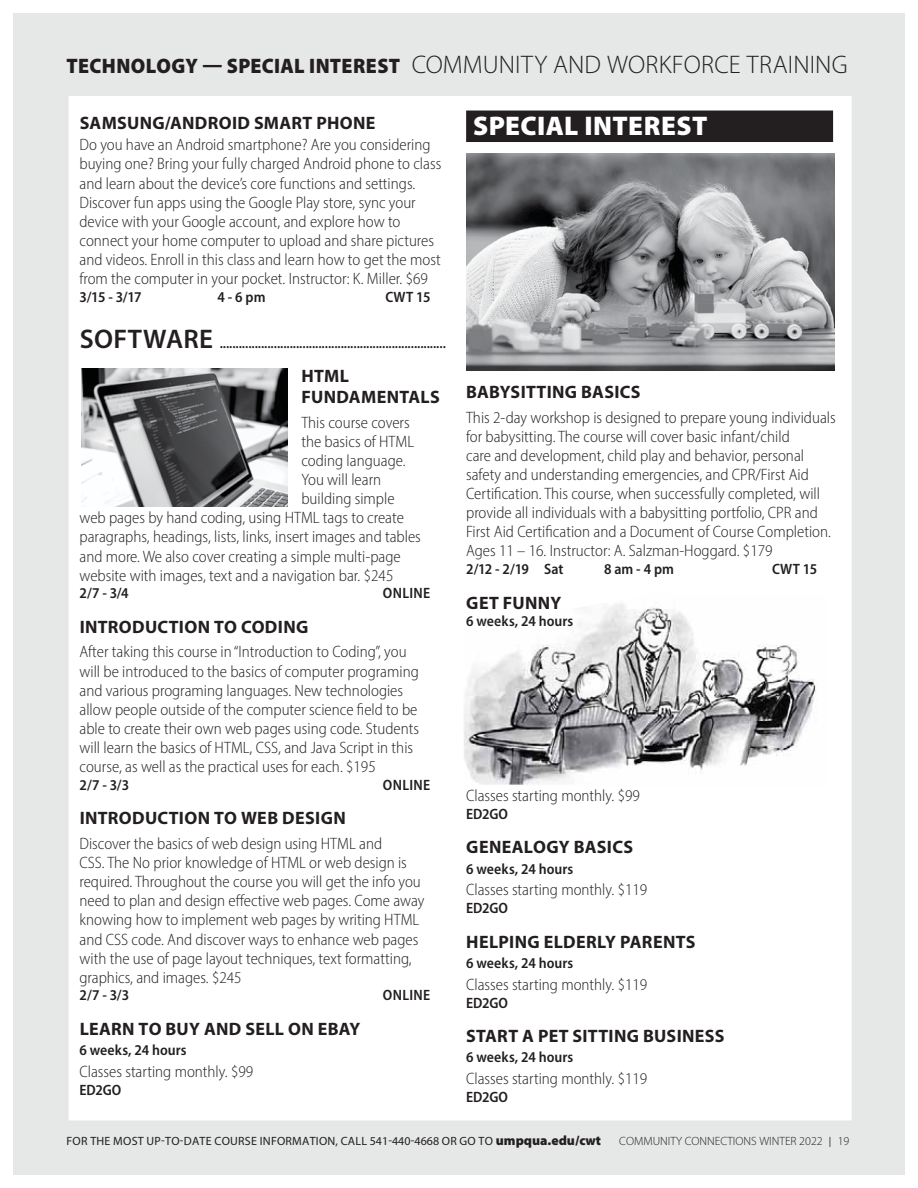
<style>
.page{position:relative;width:918px;height:1188px;background:#fff}
.page>*{position:absolute;margin:0;border:0;box-sizing:border-box;transform-origin:0 0}
.t1{font:900 27px "Myriad Pro";letter-spacing:.01em;color:#fff}
.t2{font:300 25.5px "Myriad Pro";letter-spacing:.005em;color:#231f20}
.t3{font:700 18px/21px "Myriad Pro";letter-spacing:.02em;color:#231f20}
.t4{font:300 semi-condensed 16.5px/19px "Myriad Pro";color:#231f20}
.t5{font:600 semi-condensed 15px "Myriad Pro";letter-spacing:.005em;color:#231f20}
.t6{font:600 13.5px "Myriad Pro";color:#231f20}
.t7{font:12px "Myriad Pro";letter-spacing:.02em;color:#231f20}
.t8{font:300 12px "Myriad Pro";color:#231f20}
.s1{font-weight:900;font-size:21px}
.s2{font-size:27px}
.s3{font-weight:900;font-size:13.5px}
.s4{font-size:15px}
</style>
<div class="page">
<div style="left:14px;top:14px;width:891px;height:1161px;background:#e6e7e7"></div>
<div style="left:69px;top:97px;width:782px;height:1023px;background:#fff"></div>
<div style="left:466px;top:111px;width:367px;height:31px;background:#231f20"></div>
<img style="left:466px;top:154px;width:368px;height:216px">
<img style="left:464px;top:603px;width:353px;height:182px">
<img style="left:467px;top:616px;width:106px;height:12px">
<img style="left:82px;top:369px;width:206px;height:138px">
<h2 class="t2" style="left:67px;top:55px;width:783px"><span class="s1">TECHNOLOGY — SPECIAL INTEREST</span> COMMUNITY AND WORKFORCE TRAINING</h2>
<p class="t3" style="left:80px;top:113px;width:297px">SAMSUNG/ANDROID SMART PHONE</p>
<p class="t4" style="left:80px;top:136px;width:363px">Do you have an Android smartphone? Are you considering buying one? Bring your fully charged Android phone to class and learn about the device’s core functions and settings.<br>Discover fun apps using the Google Play store, sync your device with your Google account, and explore how to connect your home computer to upload and share pictures and videos. Enroll in this class and learn how to get the most from the computer in your pocket. Instructor: K. Miller. $69</p>
<p class="t5" style="left:80px;top:291px;width:64px">3/15 - 3/17</p>
<p class="t5" style="left:218px;top:291px;width:50px">4 - 6 pm</p>
<p class="t5" style="left:385px;top:291px;width:47px">CWT 15</p>
<p class="t6" style="left:80px;top:338px;width:368px"><span class="s2">SOFTWARE</span> .......................................................................</p>
<p class="t3" style="left:302px;top:367px;width:140px">HTML<br>FUNDAMENTALS</p>
<p class="t4" style="left:301px;top:414px;width:110px">This course covers</p>
<p class="t4" style="left:301px;top:433px;width:114px">the basics of HTML</p>
<p class="t4" style="left:301px;top:452px;width:106px">coding language.</p>
<p class="t4" style="left:301px;top:471px;width:81px">You will learn</p>
<p class="t4" style="left:301px;top:490px;width:95px">building simple</p>
<p class="t4" style="left:80px;top:509px;width:326px">web pages by hand coding, using HTML tags to create</p>
<p class="t4" style="left:80px;top:529px;width:343px">paragraphs, headings, lists, links, insert images and tables</p>
<p class="t4" style="left:80px;top:548px;width:323px">and more. We also cover creating a simple multi-page</p>
<p class="t4" style="left:80px;top:567px;width:315px">website with images, text and a navigation bar. $245</p>
<p class="t5" style="left:80px;top:588px;width:51px">2/7 - 3/4</p>
<p class="t5" style="left:383px;top:588px;width:49px">ONLINE</p>
<p class="t3" style="left:80px;top:618px;width:230px">INTRODUCTION TO CODING</p>
<p class="t4" style="left:80px;top:643px;width:341px">After taking this course in “Introduction to Coding”, you will be introduced to the basics of computer programing and various programing languages. New technologies allow people outside of the computer science field to be able to create their own web pages using code. Students will learn the basics of HTML, CSS, and Java Script in this course, as well as the practical uses for each. $195</p>
<p class="t5" style="left:80px;top:779px;width:51px">2/7 - 3/3</p>
<p class="t5" style="left:383px;top:779px;width:49px">ONLINE</p>
<p class="t3" style="left:80px;top:809px;width:268px">INTRODUCTION TO WEB DESIGN</p>
<p class="t4" style="left:80px;top:835px;width:347px">Discover the basics of web design using HTML and<br>CSS. The No prior knowledge of HTML or web design is required. Throughout the course you will get the info you need to plan and design effective web pages. Come away knowing how to implement web pages by writing HTML and CSS code. And discover ways to enhance web pages with the use of page layout techniques, text formatting, graphics, and images. $245</p>
<p class="t5" style="left:80px;top:990px;width:51px">2/7 - 3/3</p>
<p class="t5" style="left:383px;top:990px;width:49px">ONLINE</p>
<p class="t3" style="left:80px;top:1020px;width:282px">LEARN TO BUY AND SELL ON EBAY</p>
<p class="t5" style="left:80px;top:1045px;width:109px">6 weeks, 24 hours</p>
<p class="t4" style="left:80px;top:1063px;width:175px">Classes starting monthly. $99</p>
<p class="t5" style="left:80px;top:1084px;width:43px">ED2GO</p>
<h1 class="t1" style="left:473px;top:116px;width:236px">SPECIAL INTEREST</h1>
<p class="t3" style="left:466px;top:383px;width:176px">BABYSITTING BASICS</p>
<p class="t4" style="left:466px;top:409px;width:371px">This 2-day workshop is designed to prepare young individuals for babysitting. The course will cover basic infant/child<br>care and development, child play and behavior, personal safety and understanding emergencies, and CPR/First Aid Certification. This course, when successfully completed, will provide all individuals with a babysitting portfolio, CPR and First Aid Certification and a Document of Course Completion.<br>Ages 11 – 16. Instructor: A. Salzman-Hoggard. $179</p>
<p class="t5" style="left:466px;top:563px;width:99px">2/12 - 2/19 Sat</p>
<p class="t5" style="left:604px;top:563px;width:71px">8 am - 4 pm</p>
<p class="t5" style="left:772px;top:563px;width:47px">CWT 15</p>
<p class="t3" style="left:466px;top:593px;width:97px">GET FUNNY</p>
<p class="t5" style="left:466px;top:616px;width:109px">6 weeks, 24 hours</p>
<p class="t4" style="left:466px;top:787px;width:175px">Classes starting monthly. $99</p>
<p class="t5" style="left:466px;top:808px;width:43px">ED2GO</p>
<p class="t3" style="left:466px;top:838px;width:168px">GENEALOGY BASICS</p>
<p class="t5" style="left:466px;top:863px;width:109px">6 weeks, 24 hours</p>
<p class="t4" style="left:466px;top:881px;width:183px">Classes starting monthly. $119</p>
<p class="t5" style="left:466px;top:902px;width:43px">ED2GO</p>
<p class="t3" style="left:466px;top:932px;width:231px">HELPING ELDERLY PARENTS</p>
<p class="t5" style="left:466px;top:957px;width:109px">6 weeks, 24 hours</p>
<p class="t4" style="left:466px;top:976px;width:183px">Classes starting monthly. $119</p>
<p class="t5" style="left:466px;top:997px;width:43px">ED2GO</p>
<p class="t3" style="left:466px;top:1027px;width:260px">START A PET SITTING BUSINESS</p>
<p class="t5" style="left:466px;top:1052px;width:109px">6 weeks, 24 hours</p>
<p class="t4" style="left:466px;top:1070px;width:183px">Classes starting monthly. $119</p>
<p class="t5" style="left:466px;top:1091px;width:43px">ED2GO</p>
<p class="t7" style="left:67px;top:1137px;width:536px">FOR THE MOST UP-TO-DATE COURSE INFORMATION, CALL 541-440-4668 OR GO TO <span class="s3">umpqua.edu/cwt</span></p>
<p class="t8" style="left:619px;top:1137px;width:232px">COMMUNITY CONNECTIONS WINTER 2022 <span class="s4">I</span> 19</p>
</div>
